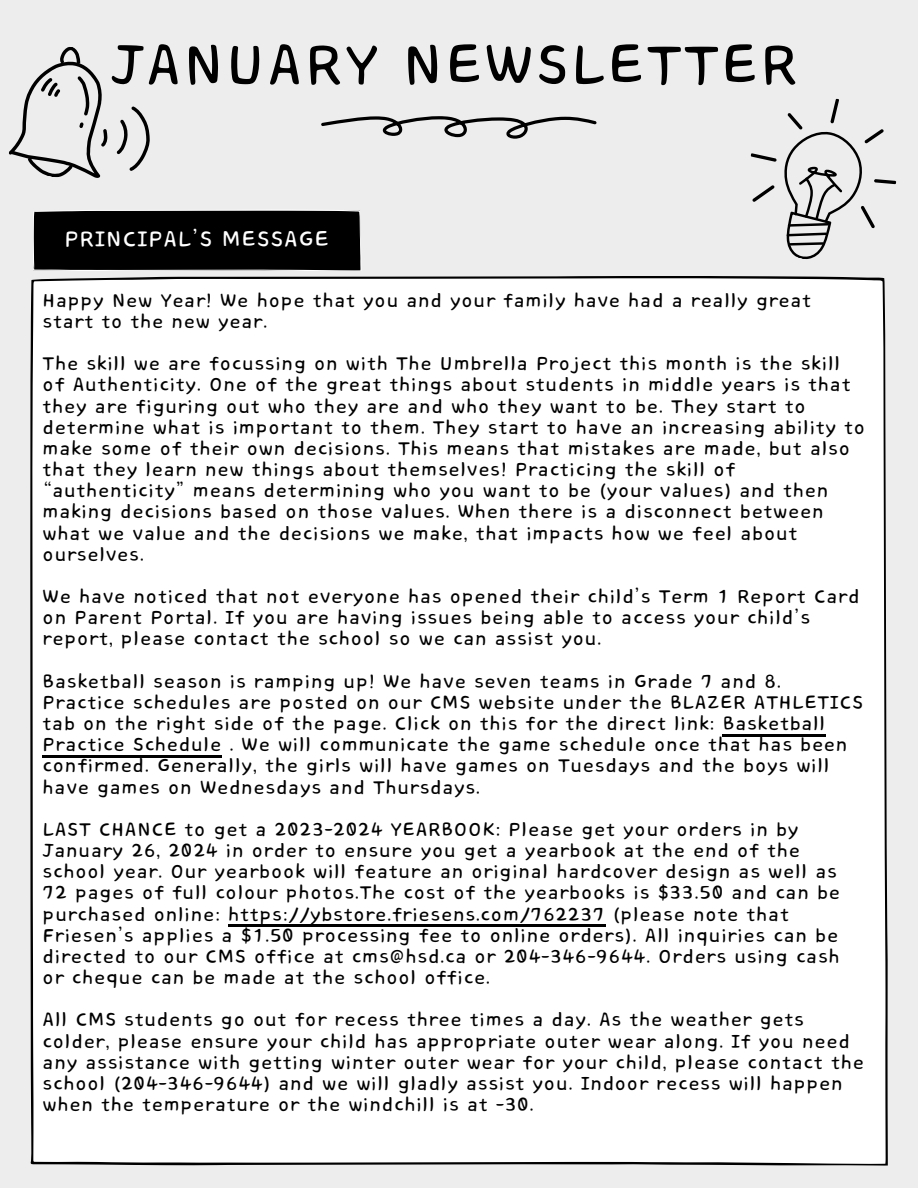
<style>
.page{position:relative;width:918px;height:1188px;background:#ededed}
.page>*{position:absolute;margin:0;border:0;box-sizing:border-box;transform-origin:0 0}
.t1{font:72px "Core Bandi Face";color:#000}
.t2{font:27.9px "Core Bandi Face";color:#fff}
.t3{font:24px/21.1px "Core Bandi Face";color:#000}
</style>
<div class="page">
<div style="left:30px;top:276px;width:858px;height:890px;background:#fff"></div>
<svg style="left:9px;top:47px;width:141px;height:131px"></svg>
<div style="left:33px;top:210px;width:328px;height:61px;background:#000"></div>
<svg style="left:750px;top:98px;width:147px;height:162px"></svg>
<svg style="left:321px;top:116px;width:276px;height:23px"></svg>
<hr style="left:723px;top:734px;width:103px;height:2px;background:#000">
<hr style="left:43px;top:755px;width:179px;height:2px;background:#000">
<hr style="left:228px;top:925px;width:377px;height:2px;background:#000">
<p class="t1" style="left:110px;top:27px;width:691px">JANUARY NEWSLETTER</p>
<p class="t2" style="left:64px;top:224px;width:267px">PRINCIPAL’S MESSAGE</p>
<p class="t3" style="left:43px;top:290px;width:771px">Happy New Year! We hope that you and your family have had a really great start to the new year.</p>
<p class="t3" style="left:43px;top:354px;width:825px">The skill we are focussing on with The Umbrella Project this month is the skill of Authenticity. One of the great things about students in middle years is that they are figuring out who they are and who they want to be. They start to determine what is important to them. They start to have an increasing ability to make some of their own decisions. This means that mistakes are made, but also that they learn new things about themselves! Practicing the skill of “authenticity” means determining who you want to be (your values) and then making decisions based on those values. When there is a disconnect between what we value and the decisions we make, that impacts how we feel about ourselves.</p>
<p class="t3" style="left:43px;top:587px;width:819px">We have noticed that not everyone has opened their child’s Term 1 Report Card on Parent Portal. If you are having issues being able to access your child’s report, please contact the school so we can assist you.</p>
<p class="t3" style="left:43px;top:671px;width:823px">Basketball season is ramping up! We have seven teams in Grade 7 and 8.<br>Practice schedules are posted on our CMS website under the BLAZER ATHLETICS tab on the right side of the page. Click on this for the direct link: Basketball Practice Schedule . We will communicate the game schedule once that has been confirmed. Generally, the girls will have games on Tuesdays and the boys will have games on Wednesdays and Thursdays.</p>
<p class="t3" style="left:43px;top:820px;width:800px">LAST CHANCE to get a 2023-2024 YEARBOOK: Please get your orders in by January 26, 2024 in order to ensure you get a yearbook at the end of the school year. Our yearbook will feature an original hardcover design as well as 72 pages of full colour photos.The cost of the yearbooks is $33.50 and can be purchased online: https://ybstore.friesens.com/762237 (please note that Friesen’s applies a $1.50 processing fee to online orders). All inquiries can be directed to our CMS office at cms@hsd.ca or 204-346-9644. Orders using cash or cheque can be made at the school office.</p>
<p class="t3" style="left:43px;top:1010px;width:823px">All CMS students go out for recess three times a day. As the weather gets colder, please ensure your child has appropriate outer wear along. If you need any assistance with getting winter outer wear for your child, please contact the school (204-346-9644) and we will gladly assist you. Indoor recess will happen when the temperature or the windchill is at -30.</p>
</div>
